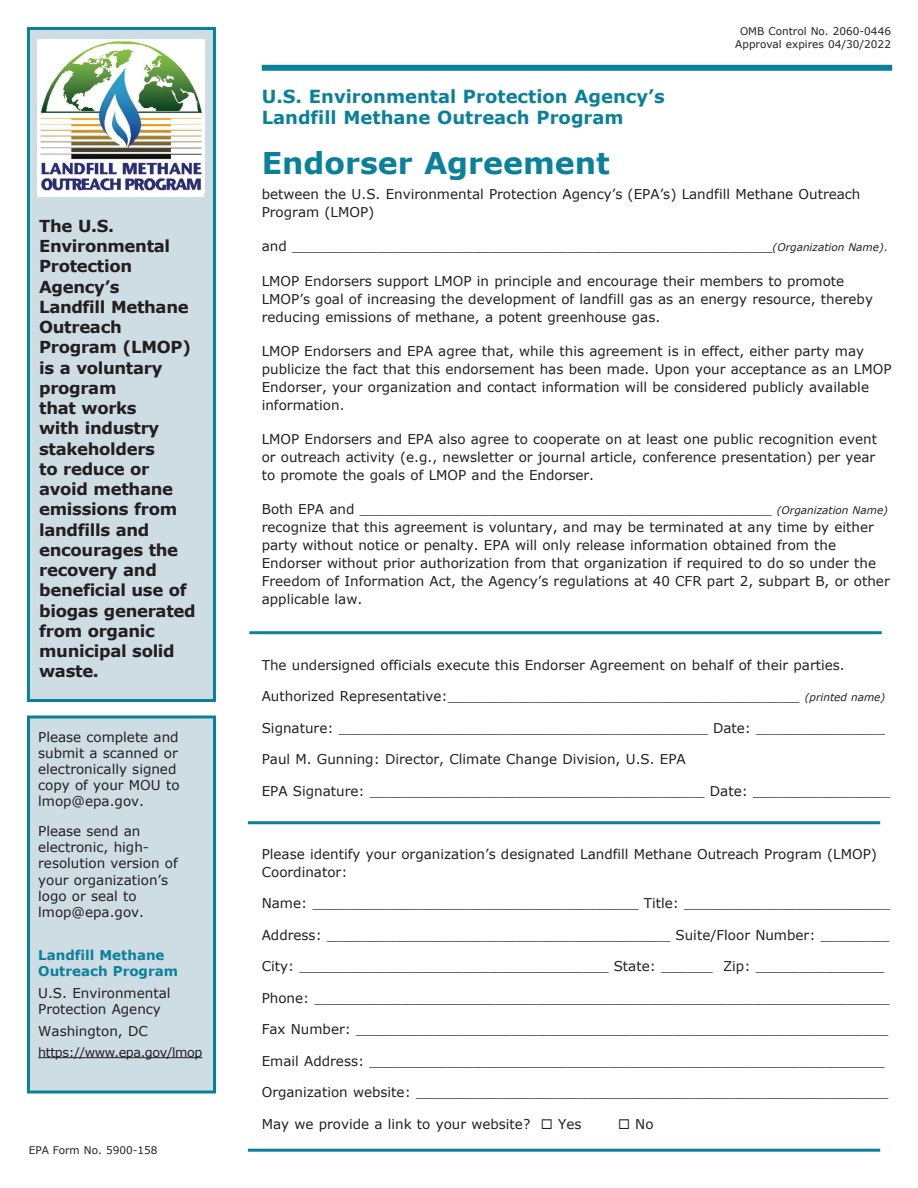
<style>
.page{position:relative;width:918px;height:1188px;background:#fff}
.page>*{position:absolute;margin:0;border:0;box-sizing:border-box;transform-origin:0 0}
.titl2{font:700 30px "Verdana";color:#0b8199}
.titl1{font:700 18px/21.6px "Verdana";color:#0b8199}
.box1{font:700 16.5px/20.2px "Verdana";letter-spacing:-.02em;color:#231f20}
.Normal2{font:13.5px/18px "Verdana";color:#231f20}
.normal_with_rules{font:13.5px/18px "Verdana";color:#231f20}
.box2{font:13.5px/16.2px "Verdana";color:#231f20}
.box2-2{font:700 13.5px/16.2px "Verdana";color:#0b8199}
.box2-3{font:12.75px "Verdana";letter-spacing:-.035em;color:#231f20}
.t1{font:10.5px "Verdana";color:#231f20}
.s1{font-style:italic;font-size:10.5px}
.s2{font-size:10.5px}
</style>
<div class="page">
<div style="left:262px;top:65px;width:630px;height:6px;background:#0b8199"></div>
<hr style="left:248px;top:1149px;width:632px;height:3px;background:#0b8199">
<hr style="left:249px;top:631px;width:633px;height:3px;background:#0b8199">
<hr style="left:248px;top:821px;width:632px;height:3px;background:#0b8199">
<div style="left:27px;top:27px;width:189px;height:675px;background:#cedce4;border:3px solid #0b8199"></div>
<div style="left:37px;top:40px;width:167px;height:156px;background:#fff"></div>
<img style="left:40px;top:41px;width:162px;height:150px">
<div style="left:27px;top:715px;width:189px;height:379px;background:#cedce4;border:3px solid #0b8199"></div>
<hr style="left:38px;top:1057px;width:164px;height:1px;background:#231f20">
<p class="box1" style="left:39px;top:216px;width:158px">The U.S.<br>Environmental<br>Protection<br>Agency’s<br>Landfill Methane<br>Outreach<br>Program (LMOP) is a voluntary program<br>that works<br>with industry stakeholders<br>to reduce or avoid methane emissions from landfills and encourages the recovery and beneficial use of biogas generated from organic municipal solid waste.</p>
<p class="box2" style="left:38px;top:728px;width:143px">Please complete and submit a scanned or electronically signed copy of your MOU to lmop@epa.gov.</p>
<p class="box2" style="left:38px;top:823px;width:141px">Please send an electronic, high&shy;resolution version of your organization’s logo or seal to lmop@epa.gov.</p>
<p class="box2-2" style="left:38px;top:947px;width:141px">Landfill Methane<br>Outreach Program</p>
<p class="box2" style="left:38px;top:985px;width:134px">U.S. Environmental<br>Protection Agency</p>
<p class="box2" style="left:38px;top:1023px;width:111px">Washington, DC</p>
<p class="box2-3" style="left:38px;top:1043px;width:166px">https://www.epa.gov/lmop</p>
<p class="t1" style="left:29px;top:1143px;width:130px">EPA Form No. 5900-158</p>
<p class="t1" style="left:740px;top:24px;width:152px">OMB Control No. 2060-0446</p>
<p class="t1" style="left:735px;top:37px;width:157px">Approval expires 04/30/2022</p>
<p class="titl1" style="left:262px;top:85px;width:405px">U.S. Environmental Protection Agency’s<br>Landfill Methane Outreach Program</p>
<p class="titl2" style="left:262px;top:142px;width:349px">Endorser Agreement</p>
<p class="Normal2" style="left:262px;top:185px;width:600px">between the U.S. Environmental Protection Agency’s (EPA’s) Landfill Methane Outreach<br>Program (LMOP)</p>
<p class="Normal2" style="left:262px;top:237px;width:627px">and ________________________________________________________<span class="s1">(Organization Name)</span><span class="s2">.</span></p>
<p class="Normal2" style="left:262px;top:272px;width:613px">LMOP Endorsers support LMOP in principle and encourage their members to promote<br>LMOP’s goal of increasing the development of landfill gas as an energy resource, thereby reducing emissions of methane, a potent greenhouse gas.</p>
<p class="Normal2" style="left:262px;top:342px;width:631px">LMOP Endorsers and EPA agree that, while this agreement is in effect, either party may publicize the fact that this endorsement has been made. Upon your acceptance as an LMOP Endorser, your organization and contact information will be considered publicly available information.</p>
<p class="Normal2" style="left:262px;top:430px;width:617px">LMOP Endorsers and EPA also agree to cooperate on at least one public recognition event or outreach activity (e.g., newsletter or journal article, conference presentation) per year to promote the goals of LMOP and the Endorser.</p>
<p class="Normal2" style="left:262px;top:500px;width:630px">Both EPA and ________________________________________________ <span class="s1">(Organization Name) </span>recognize that this agreement is voluntary, and may be terminated at any time by either party without notice or penalty. EPA will only release information obtained from the Endorser without prior authorization from that organization if required to do so under the Freedom of Information Act, the Agency’s regulations at 40 CFR part 2, subpart B, or other applicable law.</p>
<p class="Normal2" style="left:262px;top:656px;width:585px">The undersigned officials execute this Endorser Agreement on behalf of their parties.</p>
<p class="normal_with_rules" style="left:262px;top:687px;width:625px">Authorized Representative:_________________________________________ <span class="s1">(printed name)</span></p>
<p class="normal_with_rules" style="left:262px;top:719px;width:625px">Signature: ___________________________________________ Date: _______________</p>
<p class="normal_with_rules" style="left:262px;top:750px;width:426px">Paul M. Gunning: Director, Climate Change Division, U.S. EPA</p>
<p class="normal_with_rules" style="left:262px;top:782px;width:630px">EPA Signature: _______________________________________ Date: ________________</p>
<p class="normal_with_rules" style="left:262px;top:845px;width:617px">Please identify your organization’s designated Landfill Methane Outreach Program (LMOP)<br>Coordinator:</p>
<p class="normal_with_rules" style="left:262px;top:894px;width:630px">Name: ______________________________________ Title: ________________________</p>
<p class="normal_with_rules" style="left:262px;top:926px;width:629px">Address: ________________________________________ Suite/Floor Number: ________</p>
<p class="normal_with_rules" style="left:262px;top:957px;width:624px">City: ____________________________________ State: ______ Zip: _______________</p>
<p class="normal_with_rules" style="left:262px;top:989px;width:630px">Phone: ___________________________________________________________________</p>
<p class="normal_with_rules" style="left:262px;top:1020px;width:628px">Fax Number: ______________________________________________________________</p>
<p class="normal_with_rules" style="left:262px;top:1052px;width:624px">Email Address: ____________________________________________________________</p>
<p class="normal_with_rules" style="left:262px;top:1083px;width:628px">Organization website: _______________________________________________________</p>
<p class="normal_with_rules" style="left:262px;top:1115px;width:321px">May we provide a link to your website? ◻ Yes</p>
<p class="normal_with_rules" style="left:618px;top:1115px;width:37px">◻ No</p>
</div>
